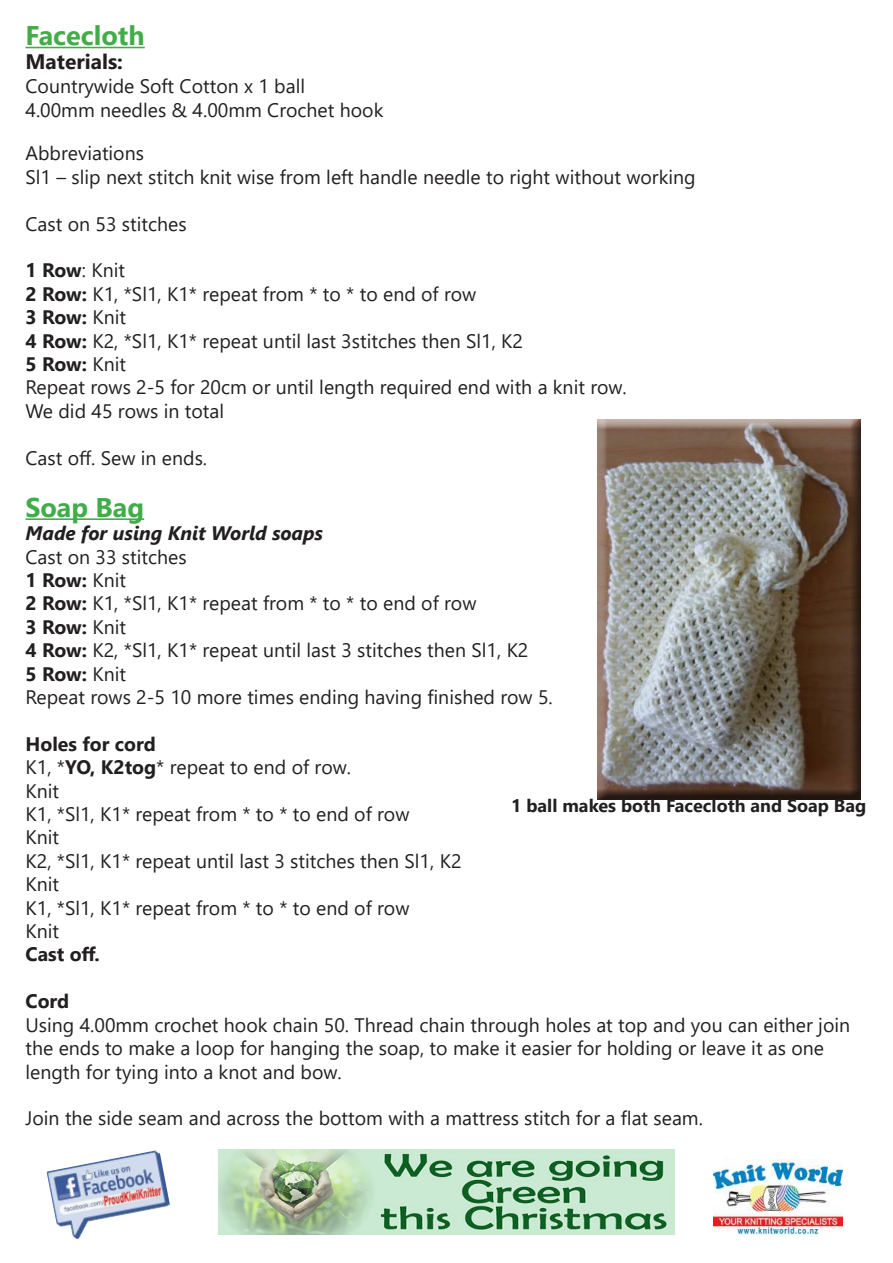
<style>
.page{position:relative;width:893px;height:1263px;background:#fff}
.page>*{position:absolute;margin:0;border:0;box-sizing:border-box;transform-origin:0 0}
.t1{font:700 27px "Segoe UI";color:#40ad48}
.t2{font:700 21px "Segoe UI";color:#221e1f}
.t3{font:19.5px/23.4px "Segoe UI";color:#221f1f}
.t4{font:italic 700 19.5px "Segoe UI";color:#221f1f}
.t5{font:700 19.5px "Segoe UI";color:#221f1f}
.t6{font:700 18px "Segoe UI";color:#221f1f}
.s1{font-weight:700}
</style>
<div class="page">
<hr style="left:26px;top:47px;width:119px;height:1px;background:#40ad48">
<hr style="left:26px;top:518px;width:118px;height:2px;background:#40ad48">
<img style="left:597px;top:419px;width:263px;height:381px">
<img style="left:218px;top:1150px;width:457px;height:84px">
<img style="left:714px;top:1159px;width:129px;height:77px">
<img style="left:47px;top:1150px;width:123px;height:90px">
<h1 class="t1" style="left:26px;top:25px;width:121px">Facecloth</h1>
<p class="t2" style="left:26px;top:53px;width:99px">Materials:</p>
<p class="t3" style="left:26px;top:76px;width:359px;line-height:24px">Countrywide Soft Cotton x 1 ball<br>4.00mm needles &amp; 4.00mm Crochet hook</p>
<p class="t3" style="left:26px;top:144px;width:672px">Abbreviations<br>Sl1 – slip next stitch knit wise from left handle needle to right without working</p>
<p class="t3" style="left:26px;top:214px;width:163px">Cast on 53 stitches</p>
<p class="t3" style="left:26px;top:261px;width:603px"><span class="s1">1 Row</span>: Knit<br><span class="s1">2 Row:</span> K1, *Sl1, K1* repeat from * to * to end of row<br><span class="s1">3 Row:</span> Knit<br><span class="s1">4 Row:</span> K2, *Sl1, K1* repeat until last 3stitches then Sl1, K2<br><span class="s1">5 Row:</span> Knit<br>Repeat rows 2-5 for 20cm or until length required end with a knit row.<br>We did 45 rows in total</p>
<p class="t3" style="left:26px;top:444px;width:183px">Cast off. Sew in ends.</p>
<h1 class="t1" style="left:26px;top:496px;width:120px">Soap Bag</h1>
<p class="t4" style="left:26px;top:526px;width:299px">Made for using Knit World soaps</p>
<p class="t3" style="left:26px;top:547px;width:529px">Cast on 33 stitches<br><span class="s1">1 Row:</span> Knit<br><span class="s1">2 Row:</span> K1, *Sl1, K1* repeat from * to * to end of row<br><span class="s1">3 Row:</span> Knit<br><span class="s1">4 Row:</span> K2, *Sl1, K1* repeat until last 3 stitches then Sl1, K2<br><span class="s1">5 Row:</span> Knit<br>Repeat rows 2-5 10 more times ending having finished row 5.</p>
<p class="t3" style="left:26px;top:734px;width:437px"><span class="s1">Holes for cord<br></span>K1, *<span class="s1">YO, K2tog</span>* repeat to end of row.<br>Knit<br>K1, *Sl1, K1* repeat from * to * to end of row<br>Knit<br>K2, *Sl1, K1* repeat until last 3 stitches then Sl1, K2<br>Knit<br>K1, *Sl1, K1* repeat from * to * to end of row<br>Knit</p>
<p class="t5" style="left:26px;top:936px;width:76px">Cast off.</p>
<p class="t5" style="left:26px;top:994px;width:45px">Cord</p>
<p class="t3" style="left:26px;top:1015px;width:826px">Using 4.00mm crochet hook chain 50. Thread chain through holes at top and you can either join the ends to make a loop for hanging the soap, to make it easier for holding or leave it as one length for tying into a knot and bow.</p>
<p class="t3" style="left:26px;top:1105px;width:679px">Join the side seam and across the bottom with a mattress stitch for a flat seam.</p>
<p class="t6" style="left:511px;top:799px;width:356px">1 ball makes both Facecloth and Soap Bag</p>
</div>
